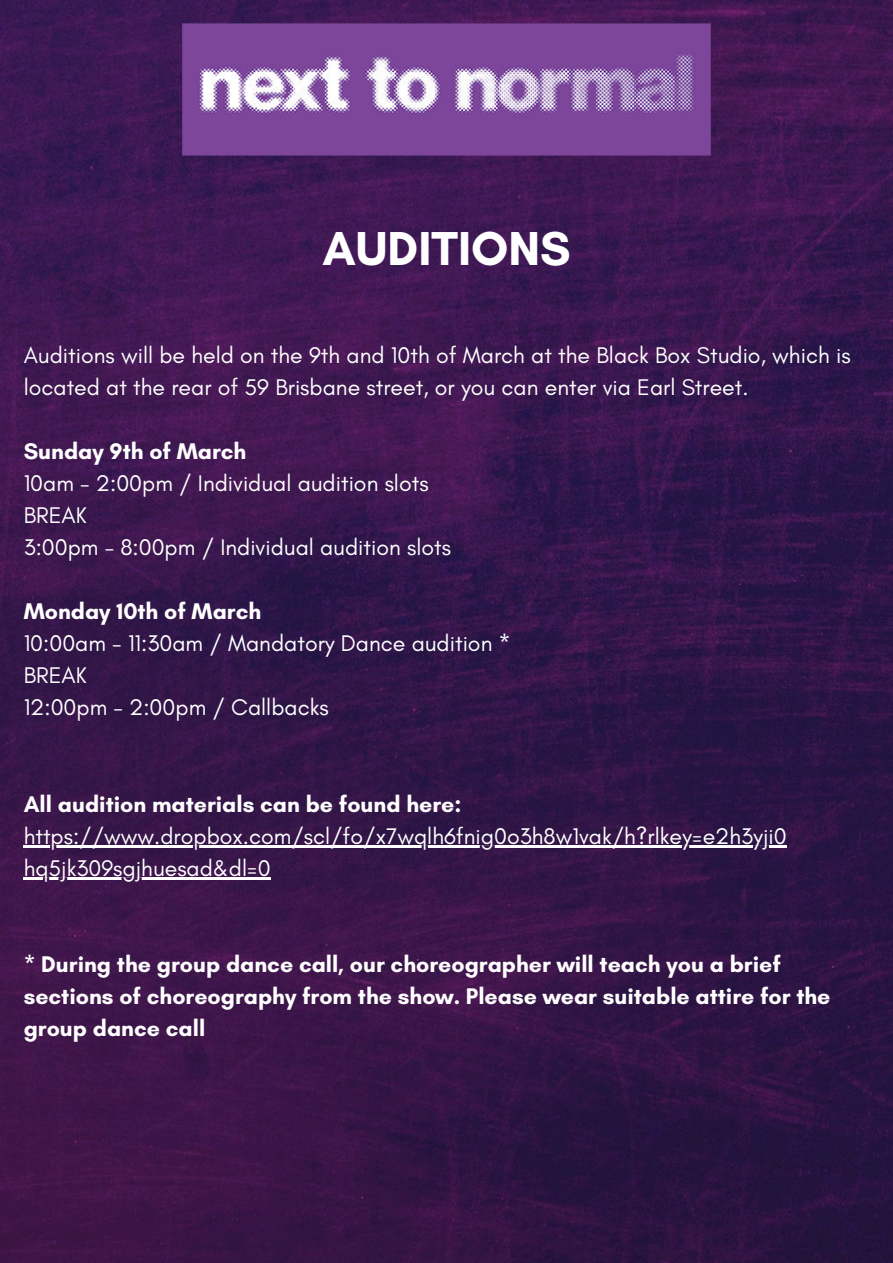
<style>
.page{position:relative;width:893px;height:1263px;background:#fff}
.page>*{position:absolute;margin:0;border:0;box-sizing:border-box;transform-origin:0 0}
.t1{font:700 48.45px "Glacial Indifference";color:#fff}
.t2{font:23.1px/32.1px "Glacial Indifference";color:#fff}
.t3{font:700 23.1px/32.1px "Glacial Indifference";color:#fff}
</style>
<div class="page">
<img style="left:0;top:0;width:893px;height:1263px">
<img style="left:156px;top:0;width:581px;height:380px">
<hr style="left:24px;top:845px;width:762px;height:3px;background:#fff">
<hr style="left:24px;top:877px;width:247px;height:3px;background:#fff">
<p class="t1" style="left:322px;top:219px;width:250px">AUDITIONS</p>
<p class="t2" style="left:24px;top:339px;width:828px">Auditions will be held on the 9th and 10th of March at the Black Box Studio, which is located at the rear of 59 Brisbane street, or you can enter via Earl Street.</p>
<h1 class="t3" style="left:24px;top:435px;width:224px">Sunday 9th of March</h1>
<p class="t2" style="left:24px;top:467px;width:406px">10am - 2:00pm / Individual audition slots</p>
<p class="t2" style="left:24px;top:499px;width:64px">BREAK</p>
<p class="t2" style="left:24px;top:531px;width:429px">3:00pm - 8:00pm / Individual audition slots</p>
<p class="t3" style="left:24px;top:595px;width:239px">Monday 10th of March</p>
<p class="t2" style="left:24px;top:627px;width:489px">10:00am - 11:30am / Mandatory Dance audition *</p>
<p class="t2" style="left:24px;top:659px;width:64px">BREAK</p>
<p class="t2" style="left:24px;top:691px;width:306px">12:00pm - 2:00pm / Callbacks</p>
<p class="t3" style="left:24px;top:787px;width:439px">All audition materials can be found here:</p>
<p class="t2" style="left:24px;top:819px;width:764px">https://www.dropbox.com/scl/fo/x7wqlh6fnig0o3h8w1vak/h?rlkey=e2h3yji0</p>
<p class="t2" style="left:24px;top:852px;width:248px">hq5jk309sgjhuesad&amp;dl=0</p>
<p class="t3" style="left:24px;top:948px;width:808px">* During the group dance call, our choreographer will teach you a brief sections of choreography from the show. Please wear suitable attire for the group dance call</p>
</div>
